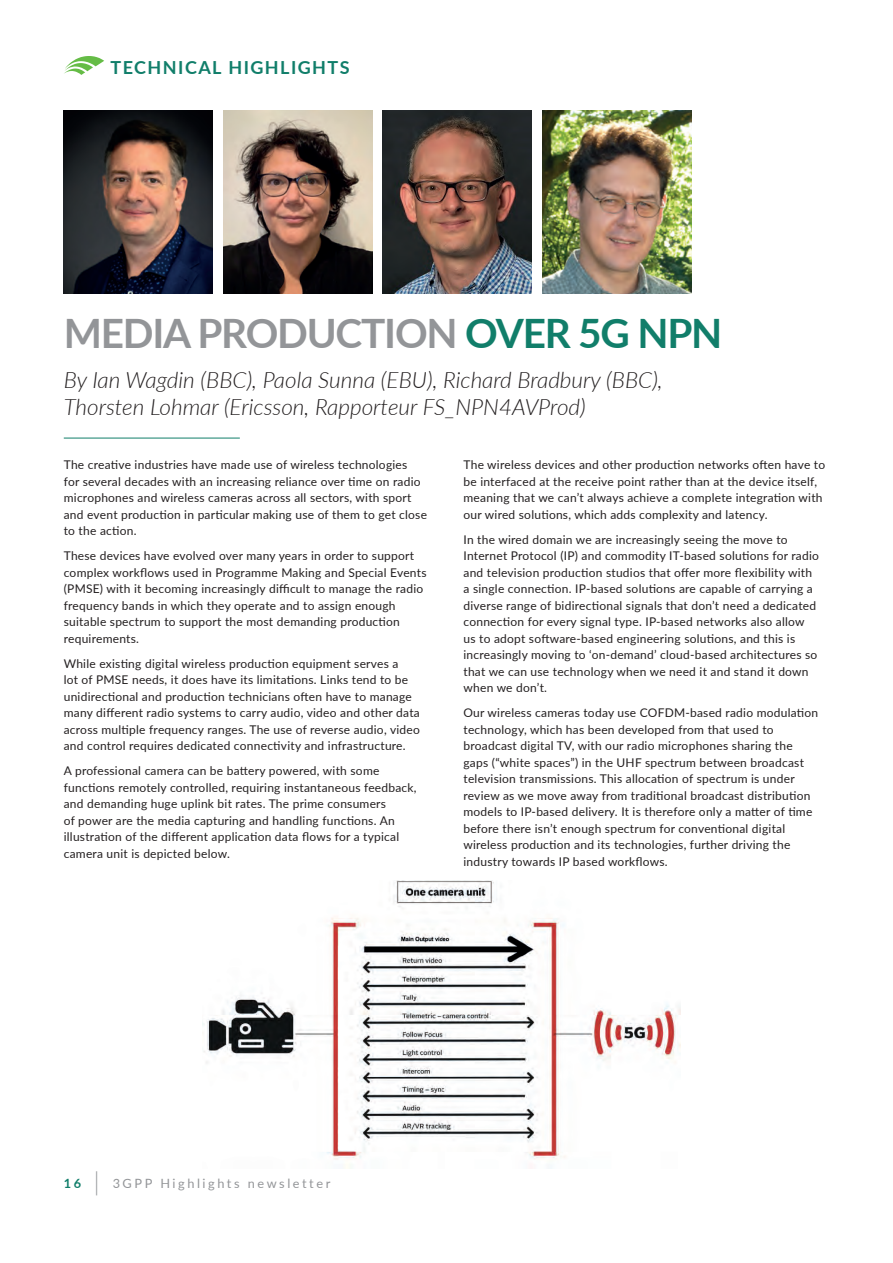
<style>
.page{position:relative;width:893px;height:1263px;background:#fff}
.page>*{position:absolute;margin:0;border:0;box-sizing:border-box;transform-origin:0 0}
.Header_-_Align_Left{font:700 40.5px "Lato";letter-spacing:-.03em;color:#939598}
.Subheadline{font:italic 300 22.5px/27px "Lato";color:#231f20}
.TOC_Header_Text{font:700 18px "Lato";letter-spacing:.08em;color:#117e6a}
.TOC_Header_Text-2{font:12.75px "Lato";letter-spacing:.2em;color:#939598}
.TOC_Header_Text-3{font:12px/16.5px "Lato";letter-spacing:.02em;color:#231f20}
.s1{color:#117e6a}
.s2{font-weight:700;color:#117e6a}
.s3{font-size:25.5px}
</style>
<div class="page">
<hr style="left:64px;top:438px;width:176px;height:1px;background:#117e6a">
<img style="left:64px;top:111px;width:149px;height:182px">
<img style="left:223px;top:111px;width:149px;height:182px">
<img style="left:383px;top:111px;width:148px;height:182px">
<img style="left:542px;top:111px;width:149px;height:182px">
<svg style="left:64px;top:56px;width:40px;height:19px"></svg>
<img style="left:202px;top:880px;width:479px;height:288px">
<p class="TOC_Header_Text" style="left:111px;top:54px;width:241px">TECHNICAL HIGHLIGHTS</p>
<p class="Header_-_Align_Left" style="left:64px;top:303px;width:660px">MEDIA PRODUCTION <span class="s1">OVER 5G NPN</span></p>
<p class="Subheadline" style="left:64px;top:365px;width:600px">By Ian Wagdin (BBC), Paola Sunna (EBU), Richard Bradbury (BBC),<br>Thorsten Lohmar (Ericsson, Rapporteur FS_NPN4AVProd)</p>
<p class="TOC_Header_Text-3" style="left:64px;top:456px;width:365px">The creative industries have made use of wireless technologies<br>for several decades with an increasing reliance over time on radio microphones and wireless cameras across all sectors, with sport and event production in particular making use of them to get close to the action.</p>
<p class="TOC_Header_Text-3" style="left:64px;top:547px;width:364px">These devices have evolved over many years in order to support complex workflows used in Programme Making and Special Events (PMSE) with it becoming increasingly difficult to manage the radio frequency bands in which they operate and to assign enough suitable spectrum to support the most demanding production requirements.</p>
<p class="TOC_Header_Text-3" style="left:64px;top:655px;width:358px">While existing digital wireless production equipment serves a<br>lot of PMSE needs, it does have its limitations. Links tend to be unidirectional and production technicians often have to manage many different radio systems to carry audio, video and other data across multiple frequency ranges. The use of reverse audio, video and control requires dedicated connectivity and infrastructure.</p>
<p class="TOC_Header_Text-3" style="left:64px;top:762px;width:354px">A professional camera can be battery powered, with some functions remotely controlled, requiring instantaneous feedback, and demanding huge uplink bit rates. The prime consumers<br>of power are the media capturing and handling functions. An illustration of the different application data flows for a typical camera unit is depicted below.</p>
<p class="TOC_Header_Text-3" style="left:463px;top:456px;width:363px">The wireless devices and other production networks often have to be interfaced at the receive point rather than at the device itself, meaning that we can’t always achieve a complete integration with our wired solutions, which adds complexity and latency.</p>
<p class="TOC_Header_Text-3" style="left:463px;top:531px;width:357px">In the wired domain we are increasingly seeing the move to Internet Protocol (IP) and commodity IT-based solutions for radio and television production studios that offer more flexibility with a single connection. IP-based solutions are capable of carrying a diverse range of bidirectional signals that don’t need a dedicated connection for every signal type. IP-based networks also allow us to adopt software-based engineering solutions, and this is increasingly moving to ‘on-demand’ cloud-based architectures so that we can use technology when we need it and stand it down when we don’t.</p>
<p class="TOC_Header_Text-3" style="left:463px;top:704px;width:356px">Our wireless cameras today use COFDM-based radio modulation technology, which has been developed from that used to broadcast digital TV, with our radio microphones sharing the gaps (“white spaces”) in the UHF spectrum between broadcast television transmissions. This allocation of spectrum is under review as we move away from traditional broadcast distribution models to IP-based delivery. It is therefore only a matter of time before there isn’t enough spectrum for conventional digital wireless production and its technologies, further driving the industry towards IP based workflows.</p>
<p class="TOC_Header_Text-2" style="left:64px;top:1174px;width:268px"><span class="s2">16</span> <span class="s3">|</span> 3GPP Highlights newsletter</p>
</div>
